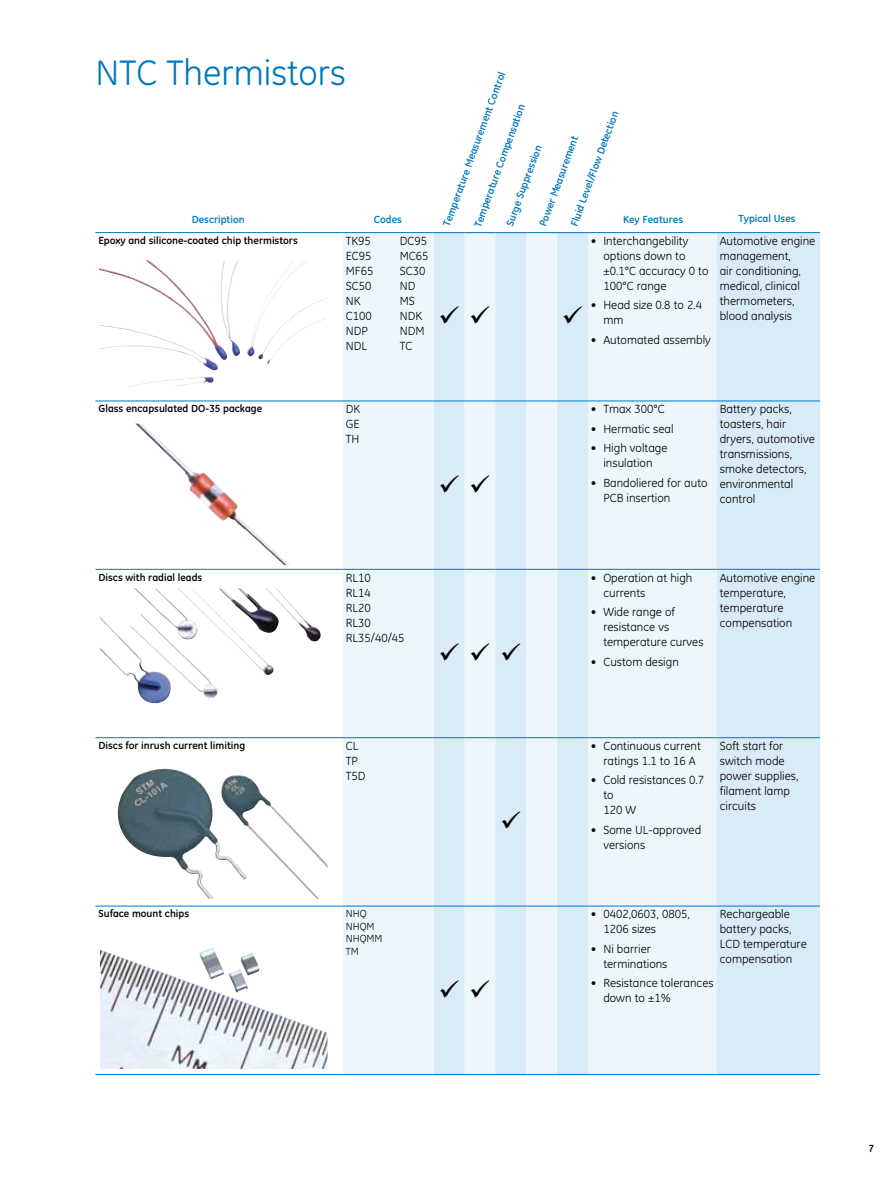
<style>
.page{position:relative;width:891px;height:1188px;background:#fff}
.page>*{position:absolute;margin:0;border:0;box-sizing:border-box;transform-origin:0 0}
.t1{font:36px "GE Inspira";color:#0079c1}
.t2{font:27px "Wingdings";color:#000}
.t3{font:12px/15px "GE Inspira";color:#000}
.t4{font:700 10.5px "GE Inspira";color:#0079c1}
.t5{font:700 10.5px "GE Inspira";color:#000}
.t6{font:10.5px/12.6px "GE Inspira";color:#000}
</style>
<div class="page">
<img style="left:100px;top:947px;width:228px;height:122px">
<div style="left:343px;top:233px;width:91px;height:841px;background:#edf6fb"></div>
<svg style="left:434px;top:233px;width:386px;height:841px;fill:#d9ebf6"></svg>
<hr style="left:95px;top:232px;width:248px;height:1px;background:#0079c1">
<hr style="left:95px;top:401px;width:248px;height:1px;background:#0079c1">
<hr style="left:95px;top:569px;width:248px;height:1px;background:#0079c1">
<hr style="left:95px;top:737px;width:248px;height:1px;background:#0079c1">
<hr style="left:95px;top:906px;width:248px;height:1px;background:#0079c1">
<hr style="left:95px;top:1074px;width:248px;height:1px;background:#0079c1">
<hr style="left:343px;top:232px;width:91px;height:1px;background:#0079c1">
<hr style="left:343px;top:401px;width:91px;height:1px;background:#0079c1">
<hr style="left:343px;top:569px;width:91px;height:1px;background:#0079c1">
<hr style="left:343px;top:737px;width:91px;height:1px;background:#0079c1">
<hr style="left:343px;top:906px;width:91px;height:1px;background:#0079c1">
<hr style="left:343px;top:1074px;width:91px;height:1px;background:#0079c1">
<hr style="left:434px;top:232px;width:30px;height:1px;background:#0079c1">
<hr style="left:434px;top:401px;width:30px;height:1px;background:#0079c1">
<hr style="left:434px;top:569px;width:30px;height:1px;background:#0079c1">
<hr style="left:434px;top:737px;width:30px;height:1px;background:#0079c1">
<hr style="left:434px;top:906px;width:30px;height:1px;background:#0079c1">
<hr style="left:434px;top:1074px;width:30px;height:1px;background:#0079c1">
<hr style="left:464px;top:232px;width:31px;height:1px;background:#0079c1">
<hr style="left:464px;top:401px;width:31px;height:1px;background:#0079c1">
<hr style="left:464px;top:569px;width:31px;height:1px;background:#0079c1">
<hr style="left:464px;top:737px;width:31px;height:1px;background:#0079c1">
<hr style="left:464px;top:906px;width:31px;height:1px;background:#0079c1">
<hr style="left:464px;top:1074px;width:31px;height:1px;background:#0079c1">
<hr style="left:495px;top:232px;width:31px;height:1px;background:#0079c1">
<hr style="left:495px;top:401px;width:31px;height:1px;background:#0079c1">
<hr style="left:495px;top:569px;width:31px;height:1px;background:#0079c1">
<hr style="left:495px;top:737px;width:31px;height:1px;background:#0079c1">
<hr style="left:495px;top:906px;width:31px;height:1px;background:#0079c1">
<hr style="left:495px;top:1074px;width:31px;height:1px;background:#0079c1">
<hr style="left:526px;top:232px;width:31px;height:1px;background:#0079c1">
<hr style="left:526px;top:401px;width:31px;height:1px;background:#0079c1">
<hr style="left:526px;top:569px;width:31px;height:1px;background:#0079c1">
<hr style="left:526px;top:737px;width:31px;height:1px;background:#0079c1">
<hr style="left:526px;top:906px;width:31px;height:1px;background:#0079c1">
<hr style="left:526px;top:1074px;width:31px;height:1px;background:#0079c1">
<hr style="left:557px;top:232px;width:31px;height:1px;background:#0079c1">
<hr style="left:557px;top:401px;width:31px;height:1px;background:#0079c1">
<hr style="left:557px;top:569px;width:31px;height:1px;background:#0079c1">
<hr style="left:557px;top:737px;width:31px;height:1px;background:#0079c1">
<hr style="left:557px;top:906px;width:31px;height:1px;background:#0079c1">
<hr style="left:557px;top:1074px;width:31px;height:1px;background:#0079c1">
<hr style="left:588px;top:232px;width:129px;height:1px;background:#0079c1">
<hr style="left:588px;top:401px;width:129px;height:1px;background:#0079c1">
<hr style="left:588px;top:569px;width:129px;height:1px;background:#0079c1">
<hr style="left:588px;top:737px;width:129px;height:1px;background:#0079c1">
<hr style="left:588px;top:906px;width:129px;height:1px;background:#0079c1">
<hr style="left:588px;top:1074px;width:129px;height:1px;background:#0079c1">
<hr style="left:717px;top:232px;width:103px;height:1px;background:#0079c1">
<hr style="left:717px;top:401px;width:103px;height:1px;background:#0079c1">
<hr style="left:717px;top:569px;width:103px;height:1px;background:#0079c1">
<hr style="left:717px;top:737px;width:103px;height:1px;background:#0079c1">
<hr style="left:717px;top:906px;width:103px;height:1px;background:#0079c1">
<hr style="left:717px;top:1074px;width:103px;height:1px;background:#0079c1">
<img style="left:99px;top:260px;width:228px;height:105px">
<img style="left:136px;top:424px;width:154px;height:141px">
<img style="left:100px;top:588px;width:221px;height:116px">
<img style="left:117px;top:769px;width:211px;height:130px">
<svg style="left:440px;top:306px;width:50px;height:18px"></svg>
<svg style="left:564px;top:306px;width:18px;height:18px"></svg>
<svg style="left:440px;top:475px;width:50px;height:17px"></svg>
<svg style="left:502px;top:811px;width:18px;height:18px"></svg>
<svg style="left:440px;top:980px;width:50px;height:17px"></svg>
<h1 class="t1" style="left:95px;top:52px;width:252px">NTC Thermistors</h1>
<p class="t4" style="left:192px;top:213px;width:55px">Description</p>
<p class="t4" style="left:374px;top:213px;width:30px">Codes</p>
<p class="t5" style="left:98px;top:234px;width:201px">Epoxy and silicone-coated chip thermistors</p>
<p class="t3" style="left:346px;top:233px;width:27px">TK95</p>
<p class="t3" style="left:400px;top:233px;width:29px">DC95</p>
<p class="t3" style="left:346px;top:248px;width:27px">EC95</p>
<p class="t3" style="left:400px;top:248px;width:30px">MC65</p>
<p class="t3" style="left:346px;top:263px;width:29px">MF65</p>
<p class="t3" style="left:400px;top:263px;width:27px">SC30</p>
<p class="t3" style="left:346px;top:278px;width:27px">SC50</p>
<p class="t3" style="left:400px;top:278px;width:17px">ND</p>
<p class="t3" style="left:346px;top:293px;width:16px">NK</p>
<p class="t3" style="left:400px;top:293px;width:17px">MS</p>
<p class="t3" style="left:346px;top:308px;width:28px">C100</p>
<p class="t3" style="left:400px;top:308px;width:24px">NDK</p>
<p class="t3" style="left:346px;top:323px;width:23px">NDP</p>
<p class="t3" style="left:400px;top:323px;width:26px">NDM</p>
<p class="t3" style="left:346px;top:338px;width:23px">NDL</p>
<p class="t3" style="left:400px;top:338px;width:14px">TC</p>
<p class="t4" style="left:440px;top:224px;width:165px;rotate:-70deg">Temperature Measurement Control</p>
<p class="t4" style="left:471px;top:224px;width:131px;rotate:-70deg">Temperature Compensation</p>
<p class="t4" style="left:567px;top:224px;width:123px;rotate:-70deg">Fluid Level/Flow Detection</p>
<p class="t4" style="left:536px;top:223px;width:97px;rotate:-70deg">Power Measurement</p>
<p class="t4" style="left:503px;top:223px;width:87px;rotate:-70deg">Surge Suppression</p>
<p class="t4" style="left:623px;top:213px;width:61px">Key Features</p>
<p class="t4" style="left:738px;top:212px;width:59px">Typical Uses</p>
<p class="t3" style="left:603px;top:233px;width:107px;text-indent:-12px">• Interchangebility options down to ±0.1°C accuracy 0 to<br>100°C range</p>
<p class="t3" style="left:603px;top:298px;width:100px;text-indent:-12px">• Head size 0.8 to 2.4 mm</p>
<p class="t3" style="left:591px;top:332px;width:122px">• Automated assembly</p>
<p class="t3" style="left:720px;top:233px;width:97px">Automotive engine management,<br>air conditioning, medical, clinical thermometers, blood analysis</p>
<p class="t5" style="left:98px;top:402px;width:165px">Glass encapsulated DO-35 package</p>
<p class="t3" style="left:346px;top:402px;width:16px;text-align:justify">DK GE TH</p>
<p class="t3" style="left:591px;top:402px;width:75px">• Tmax 300°C</p>
<p class="t3" style="left:591px;top:421px;width:84px">• Hermatic seal</p>
<p class="t3" style="left:591px;top:441px;width:78px;text-align:center">• High voltage insulation</p>
<p class="t3" style="left:603px;top:475px;width:106px;text-indent:-12px">• Bandoliered for auto<br>PCB insertion</p>
<p class="t3" style="left:720px;top:402px;width:97px">Battery packs, toasters, hair dryers, automotive transmissions, smoke detectors, environmental control</p>
<p class="t5" style="left:98px;top:570px;width:105px">Discs with radial leads</p>
<p class="t3" style="left:346px;top:570px;width:60px">RL10<br>RL14<br>RL20<br>RL30<br>RL35/40/45</p>
<h2 class="t2" style="left:438px;top:640px;width:84px">✓✓✓</h2>
<p class="t3" style="left:603px;top:570px;width:91px;text-indent:-12px">• Operation at high currents</p>
<p class="t3" style="left:603px;top:605px;width:102px;text-indent:-12px">• Wide range of resistance vs temperature curves</p>
<p class="t3" style="left:591px;top:654px;width:89px">• Custom design</p>
<p class="t3" style="left:720px;top:570px;width:97px">Automotive engine temperature, temperature compensation</p>
<p class="t5" style="left:98px;top:739px;width:148px">Discs for inrush current limiting</p>
<p class="t3" style="left:346px;top:738px;width:21px">CL<br>TP<br>T5D</p>
<p class="t3" style="left:603px;top:738px;width:99px;text-indent:-12px">• Continuous current ratings 1.1 to 16 A</p>
<p class="t3" style="left:603px;top:773px;width:102px;text-indent:-12px">• Cold resistances 0.7 to<br>120 W</p>
<p class="t3" style="left:603px;top:822px;width:99px;text-indent:-12px">• Some UL-approved versions</p>
<p class="t3" style="left:720px;top:738px;width:80px">Soft start for switch mode power supplies, filament lamp circuits</p>
<p class="t3" style="left:720px;top:907px;width:89px">Rechargeable battery packs,<br>LCD temperature compensation</p>
<p class="t5" style="left:98px;top:907px;width:92px">Suface mount chips</p>
<p class="t6" style="left:346px;top:907px;width:38px">NHQ<br>NHQM<br>NHQMM<br>TM</p>
<p class="t3" style="left:603px;top:907px;width:88px;text-indent:-12px">• 0402,0603, 0805,<br>1206 sizes</p>
<p class="t3" style="left:603px;top:941px;width:66px;text-indent:-12px">• Ni barrier terminations</p>
<p class="t3" style="left:603px;top:976px;width:112px;text-indent:-12px">• Resistance tolerances down to ±1%</p>
<p class="t5" style="left:869px;top:1141px;width:7px">7</p>
</div>
